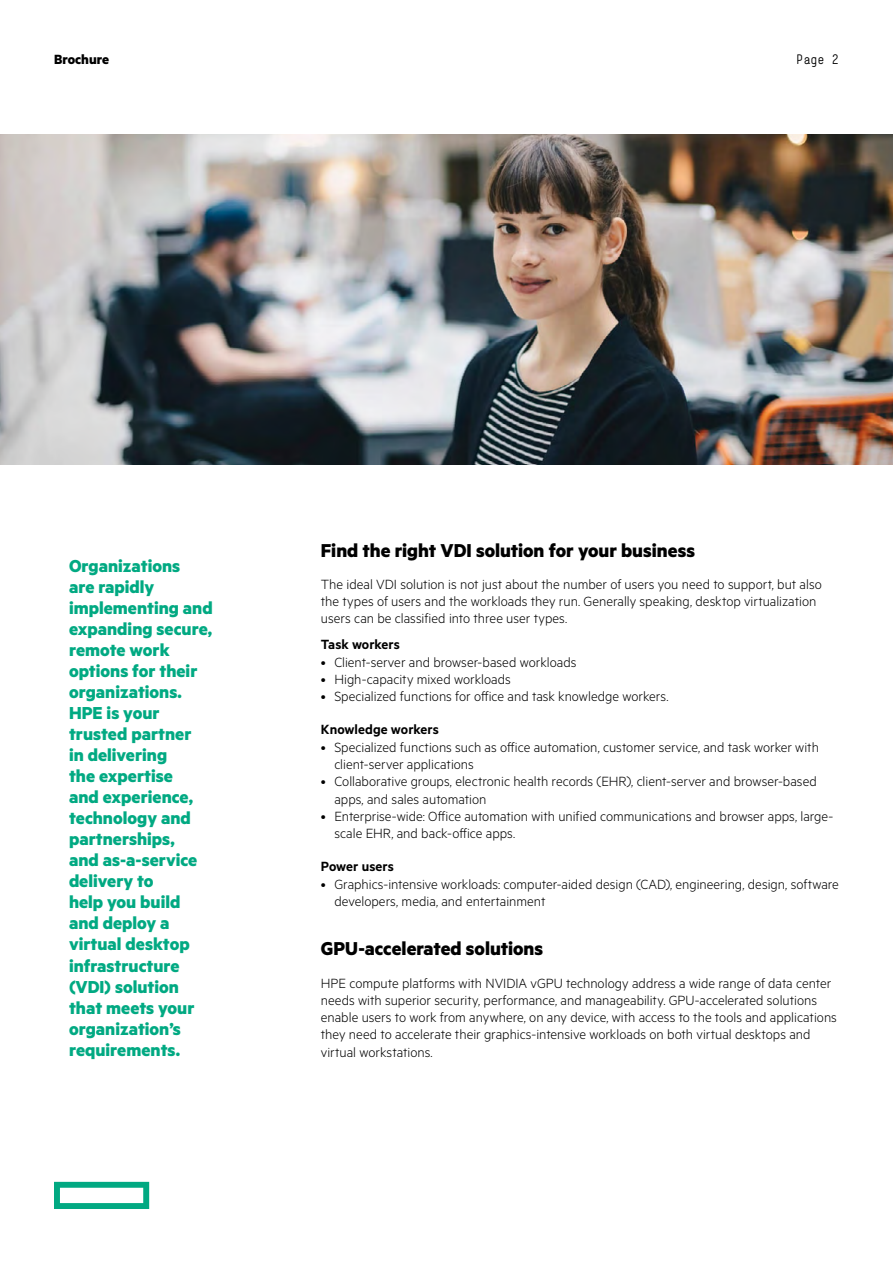
<style>
.page{position:relative;width:893px;height:1263px;background:#fff}
.page>*{position:absolute;margin:0;border:0;box-sizing:border-box;transform-origin:0 0}
.Body_subheadline_Met{font:700 21px "Metric HPE";color:#000}
.Sidebar_quote_Metric{font:700 19.5px/21px "Metric HPE";color:#01a982}
.Body_text_before_bul{font:300 15px/17.2px "Metric HPE";color:#000}
.Body_text_MetricHPE{font:600 15px "Metric HPE";color:#000}
.Descriptor_MetricHPE{font:700 15px "Metric HPE";color:#000}
.Page_number_HPE_Simp{font:13.5px "HPE Simple";color:#000}
</style>
<div class="page">
<img style="left:0;top:134px;width:893px;height:330px">
<svg style="left:54px;top:1182px;width:95px;height:27px"></svg>
<p class="Descriptor_MetricHPE" style="left:54px;top:50px;width:57px">Brochure</p>
<p class="Page_number_HPE_Simp" style="left:796px;top:52px;width:44px">Page 2</p>
<p class="Sidebar_quote_Metric" style="left:69px;top:555px;width:145px">Organizations<br>are rapidly implementing and expanding secure, remote work options for their organizations.<br>HPE is your trusted partner<br>in delivering<br>the expertise<br>and experience, technology and partnerships,<br>and as-a-service delivery to<br>help you build and deploy a virtual desktop infrastructure (VDI) solution that meets your organization’s requirements.</p>
<p class="Body_subheadline_Met" style="left:321px;top:537px;width:376px">Find the right VDI solution for your business</p>
<p class="Body_text_before_bul" style="left:321px;top:575px;width:502px">The ideal VDI solution is not just about the number of users you need to support, but also the types of users and the workloads they run. Generally speaking, desktop virtualization users can be classified into three user types.</p>
<p class="Body_text_MetricHPE" style="left:321px;top:636px;width:81px">Task workers</p>
<p class="Body_text_before_bul" style="left:321px;top:652px;width:257px">• Client-server and browser-based workloads</p>
<p class="Body_text_before_bul" style="left:321px;top:670px;width:191px">• High-capacity mixed workloads</p>
<p class="Body_text_before_bul" style="left:321px;top:687px;width:349px">• Specialized functions for office and task knowledge workers.</p>
<p class="Body_text_MetricHPE" style="left:321px;top:721px;width:119px">Knowledge workers</p>
<p class="Body_text_before_bul" style="left:334px;top:738px;width:486px;text-indent:-14px">• Specialized functions such as office automation, customer service, and task worker with client-server applications</p>
<p class="Body_text_before_bul" style="left:334px;top:772px;width:484px;text-indent:-14px">• Collaborative groups, electronic health records (EHR), client-server and browser-based apps, and sales automation</p>
<p class="Body_text_before_bul" style="left:334px;top:807px;width:500px;text-indent:-14px">• Enterprise-wide: Office automation with unified communications and browser apps, large&shy;scale EHR, and back-office apps.</p>
<p class="Body_text_MetricHPE" style="left:321px;top:858px;width:74px">Power users</p>
<p class="Body_text_before_bul" style="left:334px;top:875px;width:506px;text-indent:-14px">• Graphics-intensive workloads: computer-aided design (CAD), engineering, design, software developers, media, and entertainment</p>
<p class="Body_subheadline_Met" style="left:321px;top:936px;width:224px">GPU-accelerated solutions</p>
<p class="Body_text_before_bul" style="left:321px;top:974px;width:518px">HPE compute platforms with NVIDIA vGPU technology address a wide range of data center needs with superior security, performance, and manageability. GPU-accelerated solutions enable users to work from anywhere, on any device, with access to the tools and applications they need to accelerate their graphics-intensive workloads on both virtual desktops and virtual workstations.</p>
</div>
